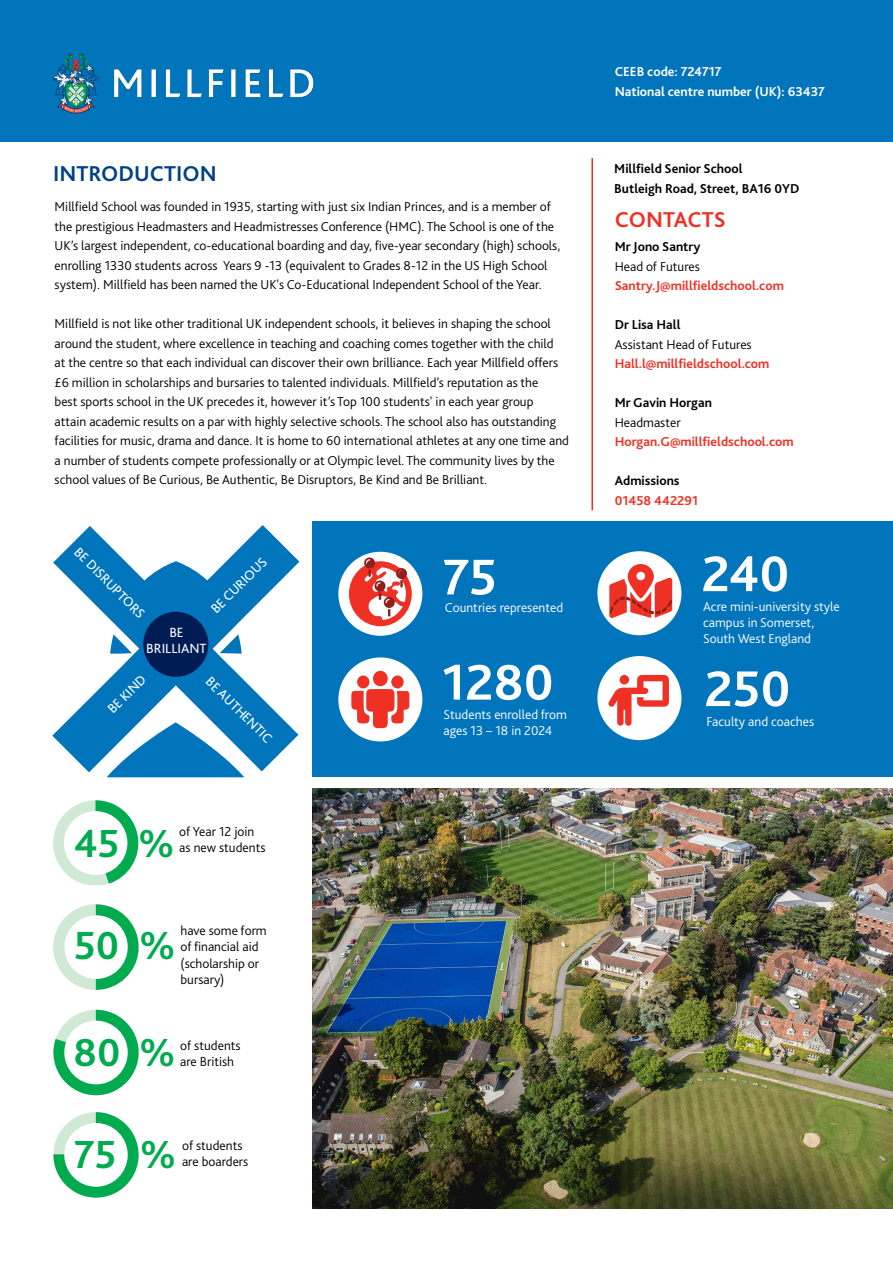
<style>
.page{position:relative;width:893px;height:1263px;background:#fff}
.page>*{position:absolute;margin:0;border:0;box-sizing:border-box;transform-origin:0 0}
.t1{font:700 52.5px "Bliss 2";color:#fff}
.t2{font:700 40.95px "Bliss 2";color:#00ab4f}
.t3{font:700 22.5px "Bliss 2";color:#004185}
.t4{font:700 22.5px "Bliss 2";color:#ee3124}
.t5{font:13.95px/16.8px "Bliss 2";color:#fff;text-align:center}
.t6{font:300 13.5px/19.5px "Bliss 2";color:#000}
.t7{font:300 13.5px/16.2px "Bliss 2";color:#fff}
.t8{font:700 13.5px/19.5px "Bliss 2";color:#000}
.t9{font:700 13.5px "Bliss 2";color:#ee3124}
.t10{font:700 13.5px/19.5px "Bliss 2";color:#fff}
</style>
<div class="page">
<img style="left:313px;top:789px;width:580px;height:420px">
<div style="left:0;top:0;width:893px;height:141px;background:#0075bc"></div>
<hr style="left:591px;top:158px;width:2px;height:352px;background:#ee3124">
<img style="left:53px;top:53px;width:261px;height:61px">
<svg style="left:52px;top:525px;width:247px;height:252px;fill:#0075bc"></svg>
<div style="left:143px;top:612px;width:65px;height:65px;background:#001c54;border-radius:50%"></div>
<div style="left:313px;top:521px;width:580px;height:256px;background:#0075bc"></div>
<div style="left:338px;top:552px;width:84px;height:84px;background:#fff;border-radius:50%"></div>
<div style="left:338px;top:657px;width:84px;height:84px;background:#fff;border-radius:50%"></div>
<div style="left:597px;top:551px;width:84px;height:84px;background:#fff;border-radius:50%"></div>
<div style="left:597px;top:656px;width:84px;height:84px;background:#fff;border-radius:50%"></div>
<svg style="left:351px;top:671px;width:58px;height:57px"></svg>
<svg style="left:608px;top:675px;width:61px;height:51px"></svg>
<svg style="left:609px;top:564px;width:63px;height:54px"></svg>
<svg style="left:349px;top:557px;width:63px;height:69px"></svg>
<svg style="left:53px;top:1112px;width:86px;height:85px"></svg>
<svg style="left:53px;top:1010px;width:86px;height:85px"></svg>
<svg style="left:53px;top:904px;width:86px;height:86px"></svg>
<svg style="left:53px;top:800px;width:85px;height:85px"></svg>
<h3 class="t3" style="left:53px;top:159px;width:165px">INTRODUCTION</h3>
<p class="t6" style="left:55px;top:197px;width:507px">Millfield School was founded in 1935, starting with just six Indian Princes, and is a member of the prestigious Headmasters and Headmistresses Conference (HMC). The School is one of the UK’s largest independent, co-educational boarding and day, five-year secondary (high) schools, enrolling 1330 students across Years 9 -13 (equivalent to Grades 8-12 in the US High School system). Millfield has been named the UK's Co-Educational Independent School of the Year.</p>
<p class="t6" style="left:55px;top:314px;width:516px">Millfield is not like other traditional UK independent schools, it believes in shaping the school around the student, where excellence in teaching and coaching comes together with the child<br>at the centre so that each individual can discover their own brilliance. Each year Millfield offers £6 million in scholarships and bursaries to talented individuals. Millfield’s reputation as the<br>best sports school in the UK precedes it, however it’s Top 100 students' in each year group<br>attain academic results on a par with highly selective schools. The school also has outstanding facilities for music, drama and dance. It is home to 60 international athletes at any one time and a number of students compete professionally or at Olympic level. The community lives by the school values of Be Curious, Be Authentic, Be Disruptors, Be Kind and Be Brilliant.</p>
<p class="t5" style="left:82px;top:544px;width:95px;rotate:45deg">BE DISRUPTORS</p>
<p class="t5" style="left:207px;top:605px;width:74px;rotate:-45deg">BE CURIOUS</p>
<p class="t5" style="left:146px;top:623px;width:62px">BE<br>BRILLIANT</p>
<p class="t5" style="left:104px;top:705px;width:50px;rotate:-45deg">BE KIND</p>
<p class="t5" style="left:214px;top:673px;width:89px;rotate:45deg">BE AUTHENTIC</p>
<p class="t6" style="left:179px;top:823px;width:88px;line-height:16.2px">of Year 12 join as new students</p>
<h2 class="t2" style="left:74px;top:817px;width:102px">45 %</h2>
<p class="t6" style="left:180px;top:922px;width:88px;line-height:16.2px">have some form of financial aid (scholarship or bursary)</p>
<h2 class="t2" style="left:74px;top:920px;width:103px">50 %</h2>
<h2 class="t2" style="left:74px;top:1026px;width:103px">80 %</h2>
<p class="t6" style="left:180px;top:1037px;width:62px;line-height:16.2px">of students are British</p>
<h2 class="t2" style="left:74px;top:1129px;width:103px">75 %</h2>
<p class="t6" style="left:182px;top:1137px;width:68px;line-height:16.2px">of students are boarders</p>
<h1 class="t1" style="left:443px;top:544px;width:55px">75</h1>
<p class="t7" style="left:445px;top:600px;width:120px">Countries represented</p>
<h1 class="t1" style="left:442px;top:650px;width:113px">1280</h1>
<p class="t7" style="left:443px;top:706px;width:125px">Students enrolled from ages 13 – 18 in 2024</p>
<p class="t10" style="left:615px;top:62px;width:212px">CEEB code: 724717<br>National centre number (UK): 63437</p>
<p class="t8" style="left:614px;top:159px;width:187px">Millfield Senior School<br>Butleigh Road, Street, BA16 0YD</p>
<h3 class="t4" style="left:615px;top:206px;width:113px">CONTACTS</h3>
<p class="t8" style="left:615px;top:237px;width:87px">Mr Jono Santry</p>
<p class="t6" style="left:615px;top:256px;width:87px">Head of Futures</p>
<p class="t9" style="left:615px;top:277px;width:171px">Santry.J@millfieldschool.com</p>
<p class="t8" style="left:615px;top:315px;width:67px">Dr Lisa Hall</p>
<p class="t6" style="left:615px;top:334px;width:139px">Assistant Head of Futures</p>
<p class="t9" style="left:615px;top:355px;width:156px">Hall.l@millfieldschool.com</p>
<p class="t8" style="left:615px;top:393px;width:99px">Mr Gavin Horgan</p>
<p class="t6" style="left:615px;top:412px;width:67px">Headmaster</p>
<p class="t9" style="left:615px;top:433px;width:180px">Horgan.G@millfieldschool.com</p>
<p class="t8" style="left:615px;top:471px;width:66px">Admissions</p>
<p class="t9" style="left:615px;top:492px;width:85px">01458 442291</p>
<h1 class="t1" style="left:702px;top:541px;width:89px">240</h1>
<p class="t7" style="left:703px;top:598px;width:138px">Acre mini-university style campus in Somerset,<br>South West England</p>
<h1 class="t1" style="left:704px;top:656px;width:87px">250</h1>
<p class="t7" style="left:706px;top:713px;width:109px">Faculty and coaches</p>
</div>
